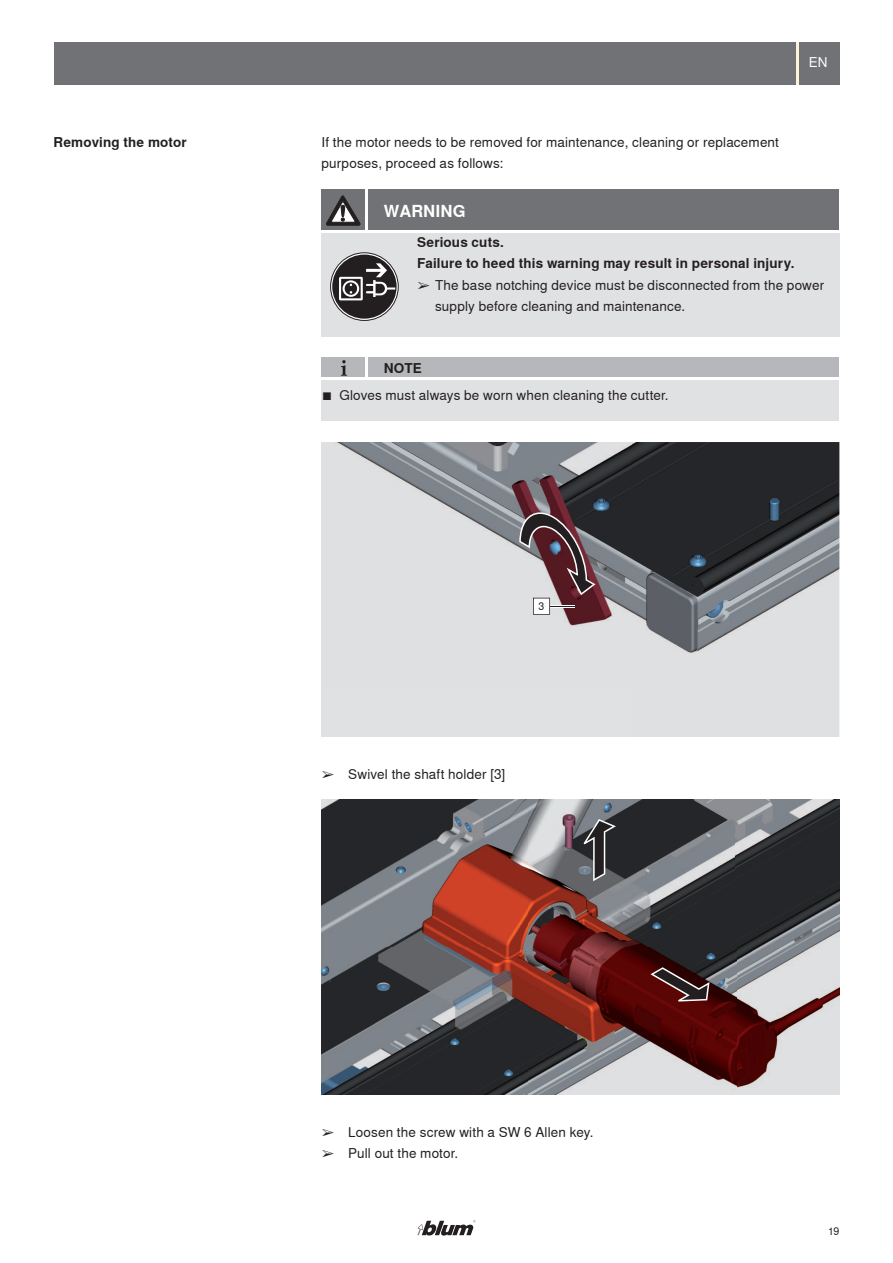
<style>
.page{position:relative;width:893px;height:1263px;background:#fff}
.page>*{position:absolute;margin:0;border:0;box-sizing:border-box;transform-origin:0 0}
.t1{font:700 16.5px "Nimbus Sans Global";color:#fff}
.t2{font:13.5px/21px "Nimbus Sans Global";letter-spacing:.01em;color:#231f20}
.t3{font:700 13.5px/21px "Nimbus Sans Global";letter-spacing:.01em;color:#231f20}
.t4{font:13.5px "Nimbus Sans Global";color:#fff}
.t5{font:10.5px "Nimbus Sans Global";color:#231f20}
</style>
<div class="page">
<div style="left:54px;top:42px;width:785px;height:42px;background:#717275"></div>
<div style="left:321px;top:189px;width:518px;height:43px;background:#717275"></div>
<div style="left:321px;top:232px;width:90px;height:105px;background:#e0e1e3"></div>
<div style="left:321px;top:358px;width:518px;height:21px;background:#b6b7bb"></div>
<svg style="left:418px;top:1220px;width:58px;height:15px"></svg>
<div style="left:408px;top:232px;width:431px;height:105px;background:#e0e1e3"></div>
<div style="left:321px;top:379px;width:518px;height:42px;background:#e0e1e3"></div>
<svg style="left:326px;top:195px;width:34px;height:30px"></svg>
<svg style="left:331px;top:253px;width:67px;height:67px"></svg>
<div style="left:330px;top:253px;width:68px;height:68px;border:1px solid #231f20;border-radius:50%"></div>
<div style="left:332px;top:255px;width:65px;height:64px;background:#231f20;border-radius:50%"></div>
<svg style="left:339px;top:263px;width:56px;height:37px"></svg>
<svg style="left:341px;top:360px;width:6px;height:16px"></svg>
<img style="left:839px;top:442px;width:1px;height:295px">
<img style="left:321px;top:442px;width:518px;height:295px">
<img style="left:321px;top:800px;width:518px;height:294px">
<svg style="left:650px;top:967px;width:59px;height:34px;background:#512c2c"></svg>
<svg style="left:584px;top:819px;width:32px;height:62px;background:#505153"></svg>
<svg style="left:519px;top:507px;width:76px;height:108px;background:#7d666c"></svg>
<hr style="left:796px;top:42px;width:2px;height:42px;background:#fef1d9">
<hr style="left:365px;top:189px;width:2px;height:43px;background:#fff">
<hr style="left:321px;top:230px;width:522px;height:3px;background:#fff">
<hr style="left:321px;top:378px;width:518px;height:2px;background:#fff">
<hr style="left:365px;top:358px;width:2px;height:21px;background:#fff">
<p class="t3" style="left:54px;top:132px;width:135px">Removing the motor</p>
<p class="t2" style="left:321px;top:131px;width:459px">If the motor needs to be removed for maintenance, cleaning or replacement purposes, proceed as follows:</p>
<p class="t4" style="left:809px;top:52px;width:20px">EN</p>
<p class="t1" style="left:384px;top:198px;width:83px">WARNING</p>
<p class="t3" style="left:417px;top:231px;width:379px">Serious cuts.<br>Failure to heed this warning may result in personal injury.</p>
<p class="t2" style="left:435px;top:274px;width:391px;text-indent:-18px">➢ The base notching device must be disconnected from the power supply before cleaning and maintenance.</p>
<p class="t3" style="left:384px;top:358px;width:39px">NOTE</p>
<p class="t2" style="left:321px;top:384px;width:349px">■ Gloves must always be worn when cleaning the cutter.</p>
<p class="t5" style="left:539px;top:598px;width:7px">3</p>
<p class="t2" style="left:321px;top:763px;width:185px">➢ Swivel the shaft holder [3]</p>
<p class="t2" style="left:321px;top:1121px;width:274px">➢ Loosen the screw with a SW 6 Allen key.</p>
<p class="t2" style="left:321px;top:1142px;width:138px">➢ Pull out the motor.</p>
<p class="t5" style="left:828px;top:1224px;width:13px">19</p>
</div>
